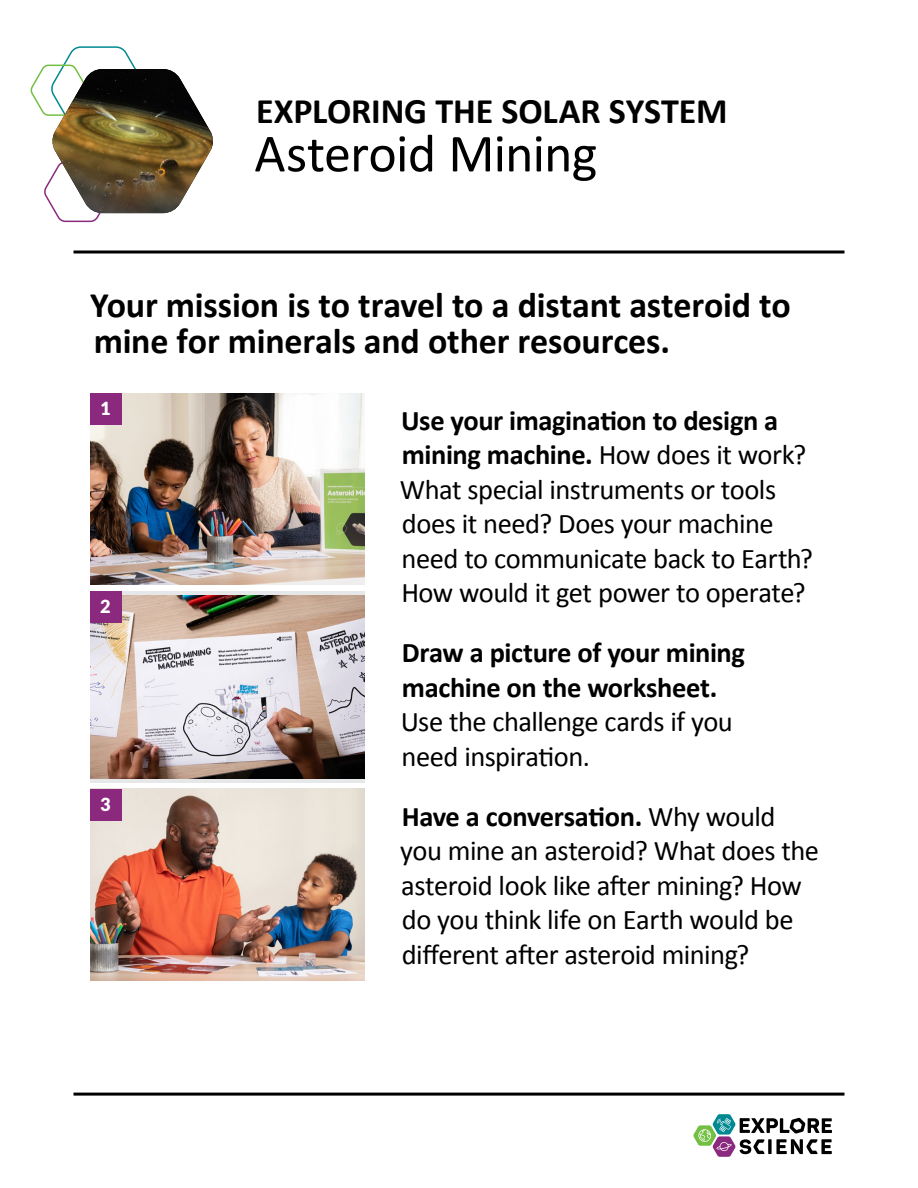
<style>
.page{position:relative;width:918px;height:1188px;background:#fff}
.page>*{position:absolute;margin:0;border:0;box-sizing:border-box;transform-origin:0 0}
.activity_name{font:54px "Calibri";letter-spacing:-.015em;color:#000}
.category{font:700 36px/36px "Calibri";letter-spacing:-.005em;color:#000}
.t1{font:28.5px/34.5px "Calibri";letter-spacing:-.02em;color:#000}
.t2{font:700 28.5px/34.5px "Calibri";letter-spacing:-.015em;color:#000}
.t3{font:900 18px "Lato";color:#fff}
.s1{font-weight:700}
.s2{font-weight:400}
</style>
<div class="page">
<svg style="left:74px;top:250px;width:770px;height:4px;background:#3f3f3f"></svg>
<hr style="left:74px;top:1093px;width:770px;height:3px;background:#000">
<svg style="left:693px;top:1114px;width:139px;height:43px"></svg>
<svg style="left:30px;top:46px;width:136px;height:177px"></svg>
<img style="left:52px;top:69px;width:161px;height:144px">
<img style="left:90px;top:393px;width:274px;height:192px">
<div style="left:90px;top:591px;width:274px;height:192px;background:#e6e7e8"></div>
<img style="left:90px;top:595px;width:275px;height:184px">
<img style="left:90px;top:789px;width:274px;height:192px">
<div style="left:90px;top:393px;width:32px;height:31px;background:#8a297e"></div>
<div style="left:90px;top:591px;width:32px;height:31px;background:#8a297e"></div>
<div style="left:90px;top:789px;width:32px;height:31px;background:#8a297e"></div>
<p class="category" style="left:256px;top:93px;width:473px">EXPLORING THE SOLAR SYSTEM</p>
<p class="activity_name" style="left:254px;top:119px;width:345px">Asteroid Mining</p>
<p class="category" style="left:90px;top:287px;width:702px">Your mission is to travel to a distant asteroid to mine for minerals and other resources.</p>
<p class="t3" style="left:100px;top:398px;width:12px">1</p>
<p class="t3" style="left:100px;top:596px;width:12px">2</p>
<p class="t3" style="left:100px;top:794px;width:12px">3</p>
<p class="t1" style="left:400px;top:403px;width:415px"><span class="s1">Use your imagination to design a mining machine.</span> How does it work?<br>What special instruments or tools does it need? Does your machine need to communicate back to Earth?<br>How would it get power to operate?</p>
<p class="t2" style="left:401px;top:636px;width:346px">Draw a picture of your mining machine on the worksheet.<br><span class="s2">Use the challenge cards if you need inspiration.</span></p>
<p class="t1" style="left:400px;top:799px;width:420px"><span class="s1">Have a conversation.</span> Why would you mine an asteroid? What does the asteroid look like after mining? How do you think life on Earth would be different after asteroid mining?</p>
</div>
